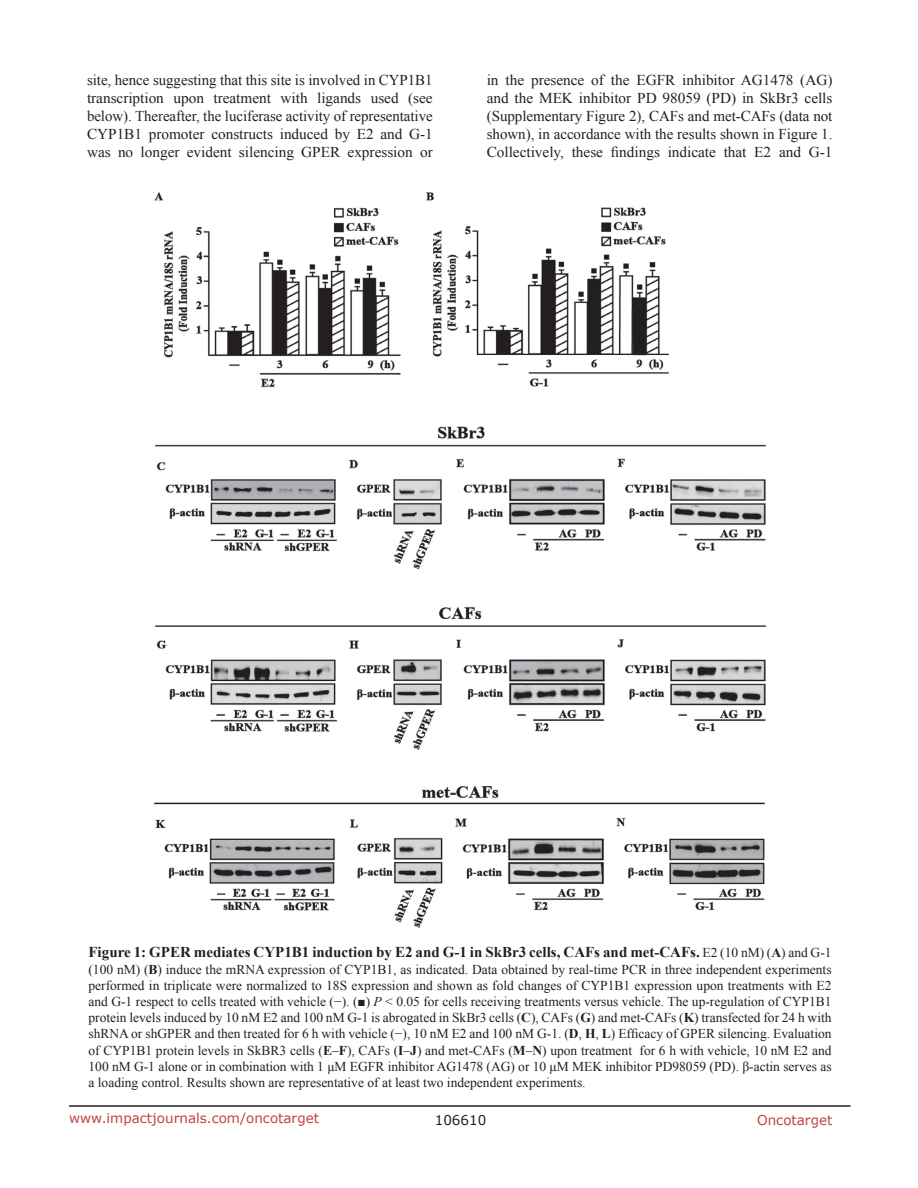
<style>
.page{position:relative;width:918px;height:1188px;background:#fff}
.page>*{position:absolute;margin:0;border:0;box-sizing:border-box;transform-origin:0 0}
.BodyText{font:15px/18px "Times New Roman";color:#231f20;text-align:justify}
.Figuretrx{font:700 15px "Times New Roman";color:#231f20}
.Figuretrx-2{font:13.5px/16.2px "Times New Roman";color:#231f20;text-align:justify}
.t1{font:13.5px "Verdana";color:#c24141}
.t2{font:13.5px "Verdana";color:#231f20}
.s1{font-weight:400;font-size:13.5px}
.s2{font-size:13.5px}
.s3{font-weight:700}
.s4{font-style:italic}
</style>
<div class="page">
<hr style="left:69px;top:1105px;width:781px;height:2px;background:#231f20">
<img style="left:154px;top:193px;width:612px;height:734px">
<p class="BodyText" style="left:87px;top:71px;width:347px">site, hence suggesting that this site is involved in CYP1B1 transcription upon treatment with ligands used (see below). Thereafter, the luciferase activity of representative CYP1B1 promoter constructs induced by E2 and G-1 was no longer evident silencing GPER expression or</p>
<p class="BodyText" style="left:487px;top:71px;width:347px">in the presence of the EGFR inhibitor AG1478 (AG) and the MEK inhibitor PD 98059 (PD) in SkBr3 cells (Supplementary Figure 2), CAFs and met-CAFs (data not shown), in accordance with the results shown in Figure 1.<br>Collectively, these findings indicate that E2 and G-1</p>
<p class="Figuretrx" style="left:88px;top:942px;width:745px">Figure 1: GPER mediates CYP1B1 induction by E2 and G-1 in SkBr3 cells, CAFs and met-CAFs. <span class="s1">E2 (10 nM) (</span><span class="s2">A</span><span class="s1">) and G-1</span></p>
<p class="Figuretrx-2" style="left:88px;top:961px;width:745px">(100 nM) (<span class="s3">B</span>) induce the mRNA expression of CYP1B1, as indicated. Data obtained by real-time PCR in three independent experiments performed in triplicate were normalized to 18S expression and shown as fold changes of CYP1B1 expression upon treatments with E2 and G-1 respect to cells treated with vehicle (−). (■) <span class="s4">P</span> &lt; 0.05 for cells receiving treatments versus vehicle. The up-regulation of CYP1B1 protein levels induced by 10 nM E2 and 100 nM G-1 is abrogated in SkBr3 cells (<span class="s3">C</span>), CAFs (<span class="s3">G</span>) and met-CAFs (<span class="s3">K</span>) transfected for 24 h with shRNA or shGPER and then treated for 6 h with vehicle (−), 10 nM E2 and 100 nM G-1. (<span class="s3">D</span>, <span class="s3">H</span>, <span class="s3">L</span>) Efficacy of GPER silencing. Evaluation of CYP1B1 protein levels in SkBR3 cells (<span class="s3">E</span>–<span class="s3">F</span>), CAFs (<span class="s3">I</span>–<span class="s3">J</span>) and met-CAFs (<span class="s3">M</span>–<span class="s3">N</span>) upon treatment for 6 h with vehicle, 10 nM E2 and 100 nM G-1 alone or in combination with 1 μM EGFR inhibitor AG1478 (AG) or 10 μM MEK inhibitor PD98059 (PD). β-actin serves as a loading control. Results shown are representative of at least two independent experiments.</p>
<p class="t1" style="left:69px;top:1109px;width:252px">www.impactjournals.com/oncotarget</p>
<p class="t2" style="left:435px;top:1111px;width:53px">106610</p>
<p class="t1" style="left:757px;top:1111px;width:77px">Oncotarget</p>
</div>
